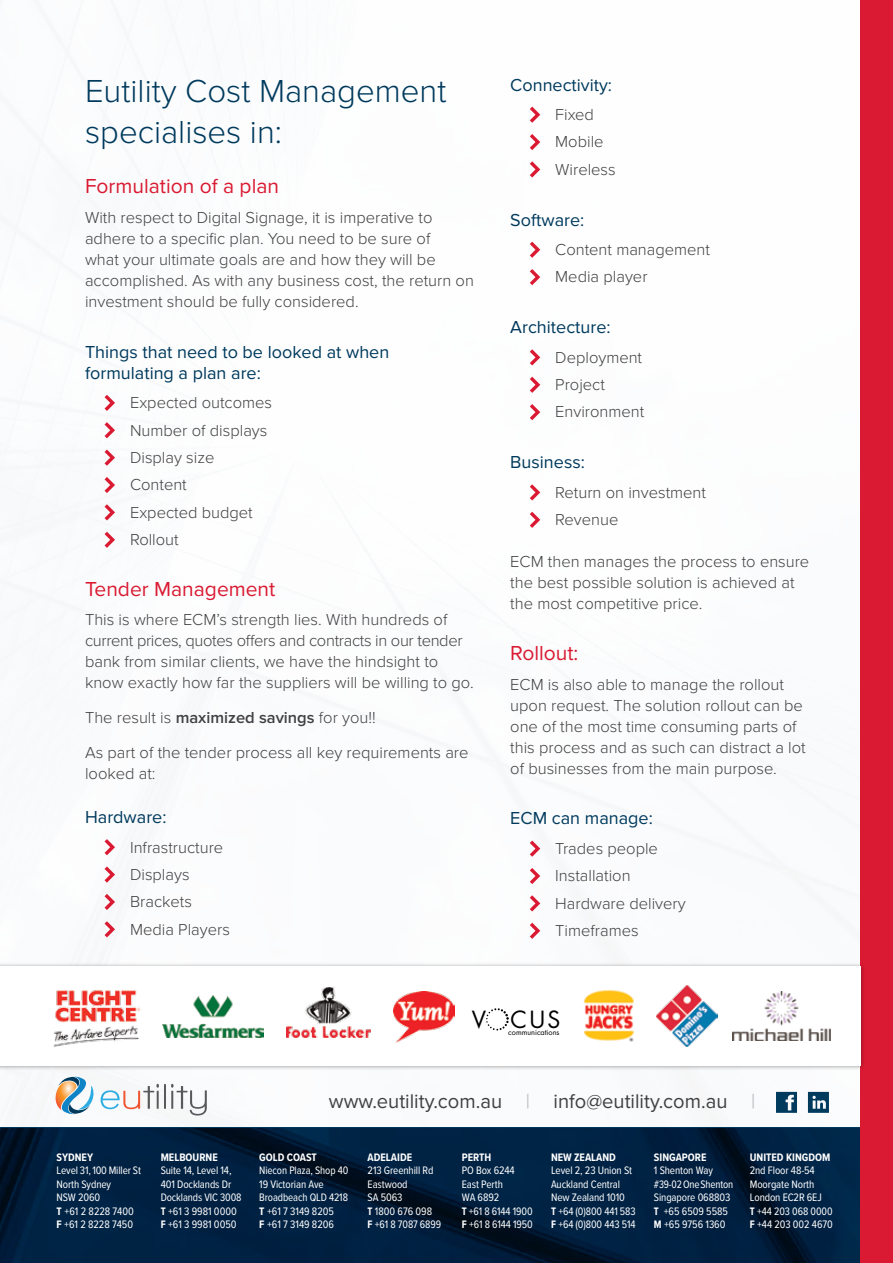
<style>
.page{position:relative;width:893px;height:1263px;background:#fff}
.page>*{position:absolute;margin:0;border:0;box-sizing:border-box;transform-origin:0 0}
.t1{font:300 33px/40.5px "Proxima Nova";color:#003a5d}
.t2{font:23.1px "Futura";color:#000}
.t3{font:21px "Proxima Nova";color:#da1a32}
.t4{font:20.55px "Proxima Nova";color:#414042}
.t5{font:18px/21px "Proxima Nova";color:#003a5d}
.t6{font:300 16.5px/27.5px "Proxima Nova";color:#414042}
.t7{font:11.25px/13.5px "Proxima Nova Cond";letter-spacing:-.01em;color:#fff}
.t8{font:700 11.25px "Proxima Nova Cond";color:#fff}
.t9{font:7.35px "Futura";color:#000}
.s1{font-weight:600}
.s2{font-weight:700}
.s3{color:#bec0c3}
</style>
<div class="page">
<svg style="left:0;top:1127px;width:861px;height:136px;fill:#002142"></svg>
<div style="left:861px;top:0;width:32px;height:1263px;background:#da1a32"></div>
<div style="left:0;top:962px;width:865px;height:108px;background:#000;opacity:.35"></div>
<div style="left:0;top:967px;width:861px;height:99px;background:#fff"></div>
<svg style="left:105px;top:395px;width:10px;height:16px"></svg>
<svg style="left:105px;top:422px;width:10px;height:16px"></svg>
<svg style="left:105px;top:449px;width:10px;height:17px"></svg>
<svg style="left:105px;top:477px;width:10px;height:16px"></svg>
<svg style="left:105px;top:504px;width:10px;height:16px"></svg>
<svg style="left:105px;top:532px;width:10px;height:16px"></svg>
<svg style="left:105px;top:839px;width:10px;height:16px"></svg>
<svg style="left:105px;top:866px;width:10px;height:17px"></svg>
<svg style="left:105px;top:894px;width:10px;height:16px"></svg>
<svg style="left:105px;top:921px;width:10px;height:16px"></svg>
<svg style="left:530px;top:107px;width:10px;height:16px"></svg>
<svg style="left:530px;top:134px;width:10px;height:16px"></svg>
<svg style="left:530px;top:161px;width:10px;height:17px"></svg>
<svg style="left:530px;top:242px;width:10px;height:16px"></svg>
<svg style="left:530px;top:269px;width:10px;height:16px"></svg>
<svg style="left:530px;top:349px;width:10px;height:16px"></svg>
<svg style="left:530px;top:377px;width:10px;height:16px"></svg>
<svg style="left:530px;top:404px;width:10px;height:16px"></svg>
<svg style="left:530px;top:484px;width:10px;height:16px"></svg>
<svg style="left:530px;top:512px;width:10px;height:16px"></svg>
<svg style="left:530px;top:840px;width:10px;height:17px"></svg>
<svg style="left:530px;top:868px;width:10px;height:16px"></svg>
<svg style="left:530px;top:895px;width:10px;height:16px"></svg>
<svg style="left:530px;top:923px;width:10px;height:16px"></svg>
<svg style="left:808px;top:1092px;width:21px;height:21px"></svg>
<svg style="left:776px;top:1092px;width:21px;height:21px"></svg>
<hr style="left:164px;top:1084px;width:2px;height:25px;background:#58595b">
<svg style="left:171px;top:1084px;width:36px;height:31px"></svg>
<svg style="left:55px;top:1077px;width:104px;height:37px"></svg>
<img style="left:656px;top:985px;width:61px;height:61px">
<img style="left:583px;top:990px;width:51px;height:52px">
<img style="left:286px;top:987px;width:85px;height:51px">
<img style="left:732px;top:992px;width:99px;height:48px">
<svg style="left:486px;top:1008px;width:23px;height:22px"></svg>
<img style="left:162px;top:995px;width:102px;height:42px">
<img style="left:393px;top:992px;width:61px;height:50px">
<img style="left:53px;top:990px;width:88px;height:57px">
<h1 class="t1" style="left:85px;top:72px;width:363px">Eutility Cost Management specialises in:</h1>
<p class="t3" style="left:85px;top:174px;width:195px">Formulation of a plan</p>
<p class="t6" style="left:85px;top:207px;width:390px;line-height:21px">With respect to Digital Signage, it is imperative to adhere to a specific plan. You need to be sure of<br>what your ultimate goals are and how they will be accomplished. As with any business cost, the return on investment should be fully considered.</p>
<p class="t5" style="left:85px;top:342px;width:306px">Things that need to be looked at when formulating a plan are:</p>
<p class="t6" style="left:130px;top:389px;width:144px">Expected outcomes<br>Number of displays<br>Display size<br>Content<br>Expected budget<br>Rollout</p>
<p class="t3" style="left:85px;top:577px;width:192px">Tender Management</p>
<p class="t6" style="left:85px;top:610px;width:390px;line-height:21px">This is where ECM’s strength lies. With hundreds of current prices, quotes offers and contracts in our tender bank from similar clients, we have the hindsight to know exactly how far the suppliers will be willing to go.</p>
<p class="t6" style="left:85px;top:701px;width:385px;line-height:35.1px">The result is <span class="s1">maximized savings</span> for you!!<br>As part of the tender process all key requirements are</p>
<p class="t6" style="left:85px;top:761px;width:72px">looked at:</p>
<p class="t5" style="left:85px;top:807px;width:83px">Hardware:</p>
<p class="t6" style="left:130px;top:834px;width:101px">Infrastructure<br>Displays<br>Brackets<br>Media Players</p>
<p class="t5" style="left:510px;top:75px;width:103px">Connectivity:</p>
<p class="t6" style="left:555px;top:101px;width:62px">Fixed<br>Mobile<br>Wireless</p>
<p class="t5" style="left:510px;top:210px;width:76px">Software:</p>
<p class="t6" style="left:555px;top:236px;width:156px">Content management<br>Media player</p>
<p class="t5" style="left:510px;top:317px;width:102px">Architecture:</p>
<p class="t6" style="left:555px;top:344px;width:91px">Deployment<br>Project<br>Environment</p>
<p class="t5" style="left:510px;top:452px;width:76px">Business:</p>
<p class="t6" style="left:555px;top:479px;width:152px">Return on investment<br>Revenue</p>
<p class="t6" style="left:510px;top:552px;width:301px;line-height:21px">ECM then manages the process to ensure the best possible solution is achieved at the most competitive price.</p>
<p class="t3" style="left:510px;top:641px;width:70px">Rollout:</p>
<p class="t6" style="left:510px;top:674px;width:297px;line-height:21px">ECM is also able to manage the rollout upon request. The solution rollout can be one of the most time consuming parts of this process and as such can distract a lot of businesses from the main purpose.</p>
<p class="t5" style="left:510px;top:808px;width:144px">ECM can manage:</p>
<p class="t6" style="left:555px;top:835px;width:132px">Trades people<br>Installation<br>Hardware delivery<br>Timeframes</p>
<h2 class="t2" style="left:472px;top:1004px;width:90px">V CUS</h2>
<p class="t9" style="left:508px;top:1027px;width:53px">communications</p>
<p class="t8" style="left:57px;top:1150px;width:38px">SYDNEY</p>
<p class="t7" style="left:57px;top:1164px;width:86px">Level 31, 100 Miller St<br>North Sydney<br>NSW 2060<br><span class="s2">T</span> +61 2 8228 7400<br><span class="s2">F</span> +61 2 8228 7450</p>
<p class="t8" style="left:161px;top:1150px;width:59px">MELBOURNE</p>
<p class="t7" style="left:161px;top:1164px;width:82px">Suite 14, Level 14,<br>401 Docklands Dr<br>Docklands VIC 3008<br><span class="s2">T</span> +61 3 9981 0000<br><span class="s2">F</span> +61 3 9981 0050</p>
<p class="t4" style="left:329px;top:1089px;width:428px">www.eutility.com.au <span class="s3">|</span> info@eutility.com.au <span class="s3">|</span></p>
<p class="t8" style="left:259px;top:1150px;width:59px">GOLD COAST</p>
<p class="t7" style="left:259px;top:1164px;width:91px">Niecon Plaza, Shop 40<br>19 Victorian Ave<br>Broadbeach QLD 4218<br><span class="s2">T</span> +61 7 3149 8205<br><span class="s2">F</span> +61 7 3149 8206</p>
<p class="t8" style="left:368px;top:1150px;width:46px">ADELAIDE</p>
<p class="t7" style="left:368px;top:1164px;width:75px">213 Greenhill Rd<br>Eastwood<br>SA 5063<br><span class="s2">T</span> 1800 676 098<br><span class="s2">F</span> +61 8 7087 6899</p>
<p class="t8" style="left:462px;top:1150px;width:31px">PERTH</p>
<p class="t7" style="left:462px;top:1164px;width:72px">PO Box 6244<br>East Perth<br>WA 6892<br><span class="s2">T</span> +61 8 6144 1900<br><span class="s2">F</span> +61 8 6144 1950</p>
<p class="t8" style="left:551px;top:1150px;width:66px">NEW ZEALAND</p>
<p class="t7" style="left:551px;top:1164px;width:86px">Level 2, 23 Union St<br>Auckland Central<br>New Zealand 1010<br><span class="s2">T</span> +64 (0)800 441 583<br><span class="s2">F</span> +64 (0)800 443 514</p>
<p class="t8" style="left:654px;top:1150px;width:54px">SINGAPORE</p>
<p class="t7" style="left:654px;top:1164px;width:81px">1 Shenton Way #39-02 One Shenton<br>Singapore 068803<br><span class="s2">T</span> +65 6509 5585<br><span class="s2">M</span> +65 9756 1360</p>
<p class="t8" style="left:750px;top:1150px;width:82px">UNITED KINGDOM</p>
<p class="t7" style="left:750px;top:1164px;width:84px">2nd Floor 48-54<br>Moorgate North<br>London EC2R 6EJ<br><span class="s2">T</span> +44 203 068 0000<br><span class="s2">F</span> +44 203 002 4670</p>
</div>
